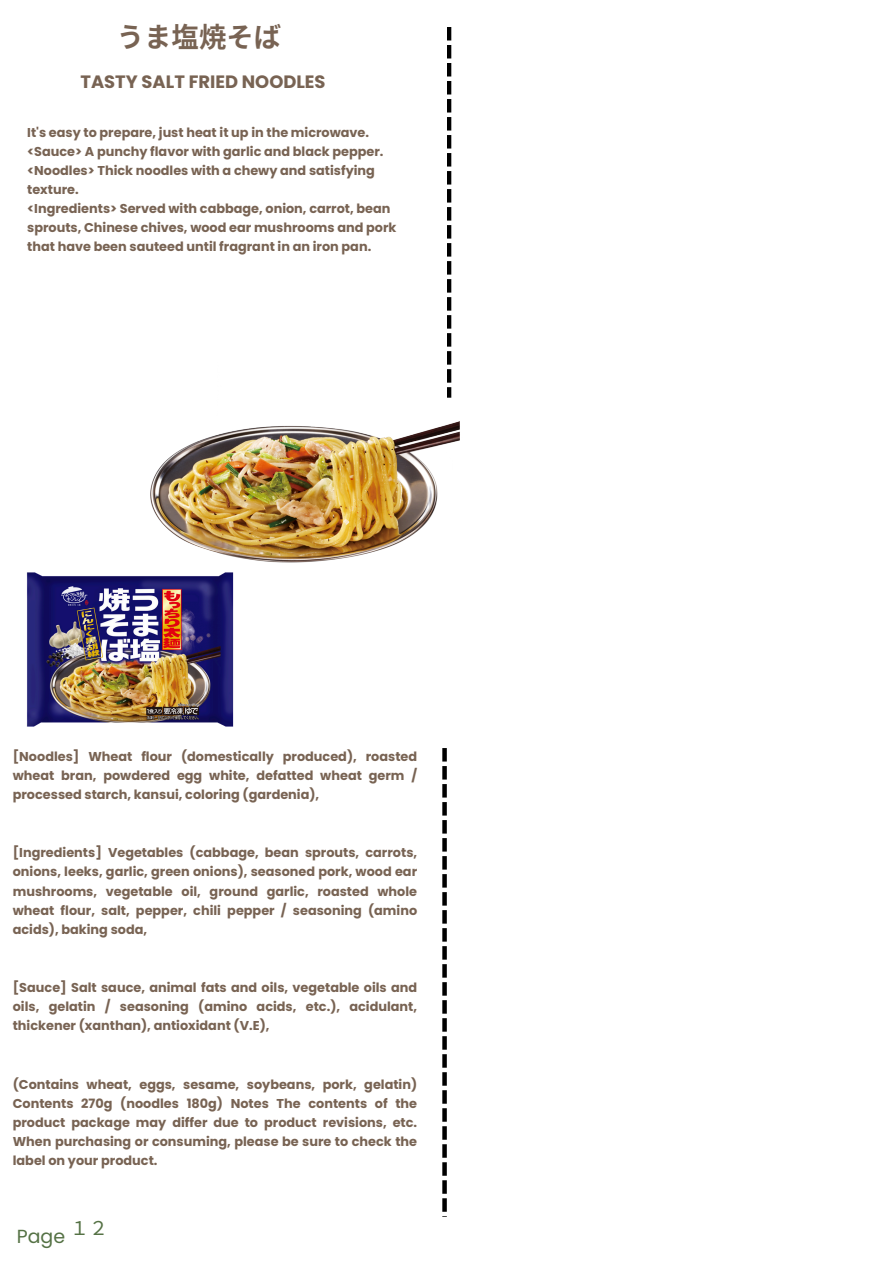
<style>
.page{position:relative;width:894px;height:1264px;background:#fff}
.page>*{position:absolute;margin:0;border:0;box-sizing:border-box;transform-origin:0 0}
.t1{font:700 27.45px "Noto Sans CJ Ksc";color:#786353}
.t2{font:18.9px "Poppins";color:#557245}
.t3{font:18.9px "Noto Sans CJ Ksc";color:#557245}
.t4{font:700 17.85px "Poppins";color:#786353}
.t5{font:700 12.9px/19.2px "Poppins";color:#786353;text-align:justify}
.t6{font:700 12.75px/19.2px "Poppins";color:#786353}
</style>
<div class="page">
<svg style="left:442px;top:748px;width:4px;height:464px"></svg>
<svg style="left:447px;top:27px;width:4px;height:291px"></svg>
<img style="left:26px;top:572px;width:208px;height:155px">
<img style="left:148px;top:318px;width:312px;height:316px">
<h4 class="t1" style="left:117px;top:15px;width:166px">うま塩焼そば</h4>
<h4 class="t4" style="left:81px;top:69px;width:246px">TASTY SALT FRIED NOODLES</h4>
<h1 class="t6" style="left:27px;top:122px;width:370px">It's easy to prepare, just heat it up in the microwave. &lt;Sauce&gt; A punchy flavor with garlic and black pepper. &lt;Noodles&gt; Thick noodles with a chewy and satisfying texture.<br>&lt;Ingredients&gt; Served with cabbage, onion, carrot, bean sprouts, Chinese chives, wood ear mushrooms and pork that have been sauteed until fragrant in an iron pan.</h1>
<h2 class="t5" style="left:13px;top:746px;width:406px">[Noodles] Wheat flour (domestically produced), roasted wheat bran, powdered egg white, defatted wheat germ / processed starch, kansui, coloring (gardenia),</h2>
<h4 class="t5" style="left:13px;top:843px;width:406px">[Ingredients] Vegetables (cabbage, bean sprouts, carrots, onions, leeks, garlic, green onions), seasoned pork, wood ear mushrooms, vegetable oil, ground garlic, roasted whole wheat flour, salt, pepper, chili pepper / seasoning (amino acids), baking soda,</h4>
<p class="t5" style="left:13px;top:978px;width:406px">[Sauce] Salt sauce, animal fats and oils, vegetable oils and oils, gelatin / seasoning (amino acids, etc.), acidulant, thickener (xanthan), antioxidant (V.E),</p>
<p class="t5" style="left:13px;top:1074px;width:406px">(Contains wheat, eggs, sesame, soybeans, pork, gelatin)<br>Contents 270g (noodles 180g) Notes The contents of the product package may differ due to product revisions, etc.<br>When purchasing or consuming, please be sure to check the label on your product.</p>
<h4 class="t2" style="left:17px;top:1223px;width:50px">Page</h4>
<p class="t3" style="left:70px;top:1212px;width:39px">１２</p>
</div>
